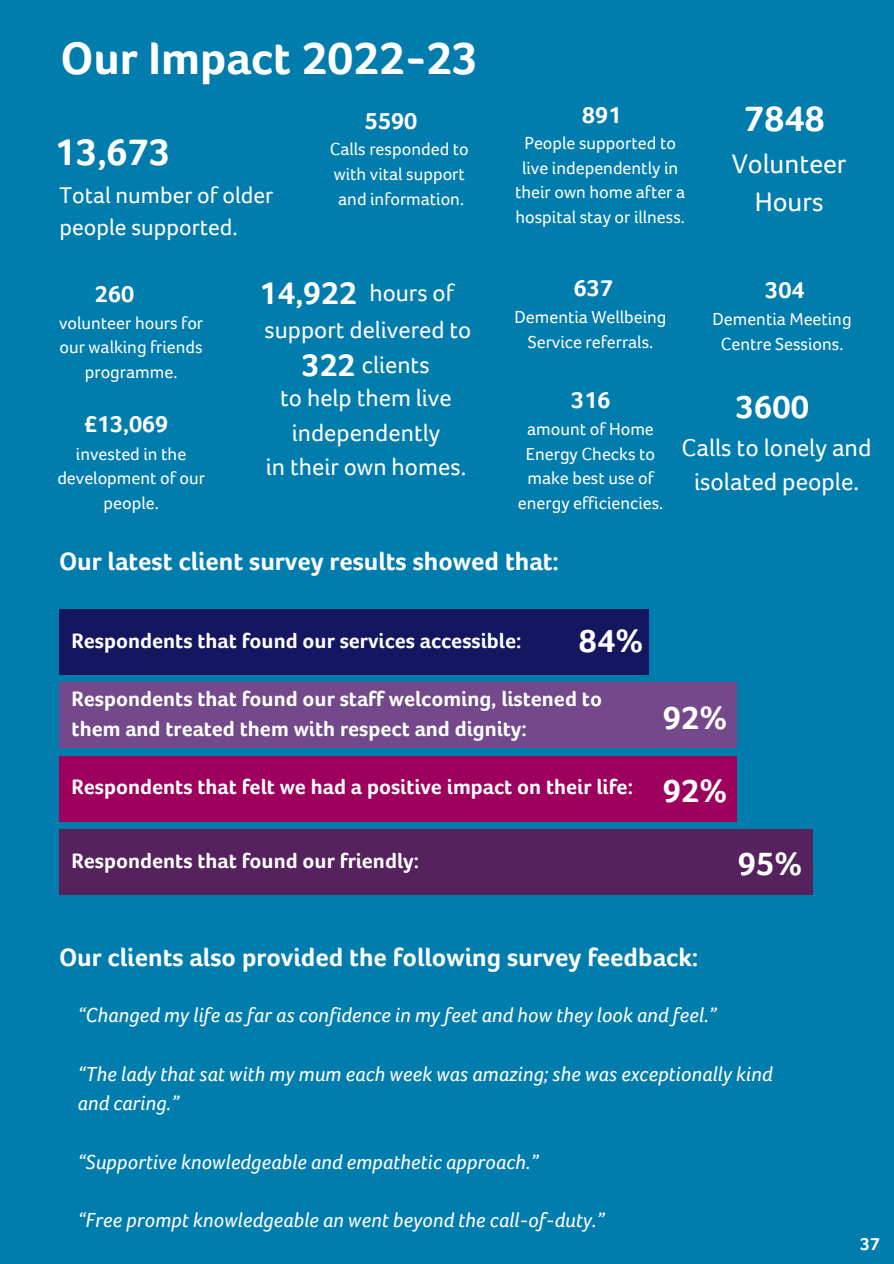
<style>
.page{position:relative;width:894px;height:1264px;background:#fff}
.page>*{position:absolute;margin:0;border:0;box-sizing:border-box;transform-origin:0 0}
.t1{font:700 47.1px "Foco Age UK";color:#fff}
.t2{font:700 38.55px "Foco Age UK";color:#fff}
.t3{font:700 36.9px "Foco Age UK";color:#fff}
.t4{font:700 33.3px "Foco Age UK";color:#fff}
.t5{font:700 33.15px "Foco Age UK";color:#fff}
.t6{font:700 32.7px "Foco Age UK";color:#fff}
.t7{font:27.75px/38.1px "Foco Age UK";color:#fff;text-align:center}
.t8{font:700 25.95px "Foco Age UK";color:#fff}
.t9{font:24.9px/34.2px "Foco Age UK";color:#fff;text-align:center}
.t10{font:24.45px/34.8px "Foco Age UK";color:#fff;text-align:center}
.t11{font:700 23.85px "Foco Age UK";color:#fff}
.t12{font:23.4px/32.4px "Foco Age UK";color:#fff}
.t13{font:700 21.45px/29.2px "Foco Age UK";color:#fff}
.t14{font:italic 21px/29.2px "Foco Age UK";color:#fff}
.t15{font:700 18px "Foco Age UK";color:#fff}
.t16{font:17.85px/24.6px "Foco Age UK";color:#fff;text-align:center}
</style>
<div class="page">
<div style="left:0;top:0;width:893px;height:1263px;background:#007dad"></div>
<div style="left:59px;top:609px;width:589px;height:65px;background:#141760"></div>
<div style="left:59px;top:682px;width:677px;height:66px;background:#73498c"></div>
<div style="left:59px;top:756px;width:677px;height:65px;background:#9e005e"></div>
<div style="left:59px;top:829px;width:753px;height:65px;background:#55225d"></div>
<h1 class="t1" style="left:60px;top:32px;width:419px">Our Impact 2022-23</h1>
<h6 class="t2" style="left:55px;top:130px;width:117px">13,673</h6>
<p class="t12" style="left:60px;top:179px;width:215px">Total number of older people supported.</p>
<p class="t11" style="left:365px;top:107px;width:54px">5590</p>
<h6 class="t16" style="left:330px;top:137px;width:140px">Calls responded to</h6>
<p class="t16" style="left:334px;top:162px;width:132px">with vital support</p>
<p class="t16" style="left:338px;top:186px;width:127px">and information.</p>
<h3 class="t11" style="left:95px;top:281px;width:41px">260</h3>
<p class="t16" style="left:59px;top:310px;width:145px">volunteer hours for our walking friends programme.</p>
<p class="t11" style="left:84px;top:410px;width:86px">£13,069</p>
<p class="t16" style="left:57px;top:441px;width:149px">invested in the development of our people.</p>
<p class="t6" style="left:259px;top:274px;width:99px">14,922</p>
<p class="t10" style="left:369px;top:276px;width:86px">hours of</p>
<h3 class="t10" style="left:264px;top:313px;width:208px">support delivered to</h3>
<p class="t10" style="left:361px;top:348px;width:69px">clients</p>
<p class="t10" style="left:280px;top:380px;width:173px">to help them live independently</p>
<p class="t10" style="left:266px;top:450px;width:202px">in their own homes.</p>
<h6 class="t6" style="left:302px;top:346px;width:55px">322</h6>
<p class="t11" style="left:582px;top:101px;width:41px">891</p>
<h6 class="t16" style="left:515px;top:131px;width:171px">People supported to live independently in their own home after a hospital stay or illness.</h6>
<h3 class="t11" style="left:573px;top:275px;width:41px">637</h3>
<p class="t16" style="left:514px;top:305px;width:153px">Dementia Wellbeing<br>Service referrals.</p>
<p class="t3" style="left:743px;top:98px;width:83px">7848</p>
<p class="t7" style="left:731px;top:145px;width:116px">Volunteer<br>Hours</p>
<h3 class="t11" style="left:765px;top:277px;width:41px">304</h3>
<p class="t16" style="left:712px;top:307px;width:141px">Dementia Meeting<br>Centre Sessions.</p>
<h3 class="t11" style="left:571px;top:387px;width:41px">316</h3>
<p class="t16" style="left:517px;top:417px;width:147px">amount of Home<br>Energy Checks to make best use of energy efficiencies.</p>
<p class="t5" style="left:735px;top:388px;width:74px">3600</p>
<h6 class="t9" style="left:681px;top:431px;width:191px">Calls to lonely and isolated people.</h6>
<p class="t8" style="left:59px;top:547px;width:501px">Our latest client survey results showed that:</p>
<h2 class="t4" style="left:578px;top:622px;width:66px">84%</h2>
<p class="t13" style="left:72px;top:626px;width:451px">Respondents that found our services accessible:</p>
<h2 class="t13" style="left:72px;top:684px;width:531px">Respondents that found our staff welcoming, listened to them and treated them with respect and dignity:</h2>
<h5 class="t13" style="left:72px;top:772px;width:562px">Respondents that felt we had a positive impact on their life:</h5>
<h6 class="t13" style="left:72px;top:845px;width:349px">Respondents that found our friendly:</h6>
<h6 class="t4" style="left:662px;top:699px;width:66px">92%</h6>
<p class="t4" style="left:662px;top:772px;width:66px">92%</p>
<p class="t4" style="left:737px;top:845px;width:66px">95%</p>
<p class="t8" style="left:59px;top:942px;width:640px">Our clients also provided the following survey feedback:</p>
<h6 class="t14" style="left:77px;top:1001px;width:640px">“Changed my life asfar as confidence in my feet and how they look and feel.”</h6>
<p class="t14" style="left:77px;top:1059px;width:696px">“The lady that sat with my mum each week was amazing; she was exceptionally kind and caring.”</p>
<h6 class="t14" style="left:77px;top:1147px;width:462px">“Supportive knowledgeable and empathetic approach.”</h6>
<p class="t14" style="left:77px;top:1205px;width:528px">“Free prompt knowledgeable an went beyond the call-of-duty.”</p>
<p class="t15" style="left:860px;top:1233px;width:21px">37</p>
</div>
